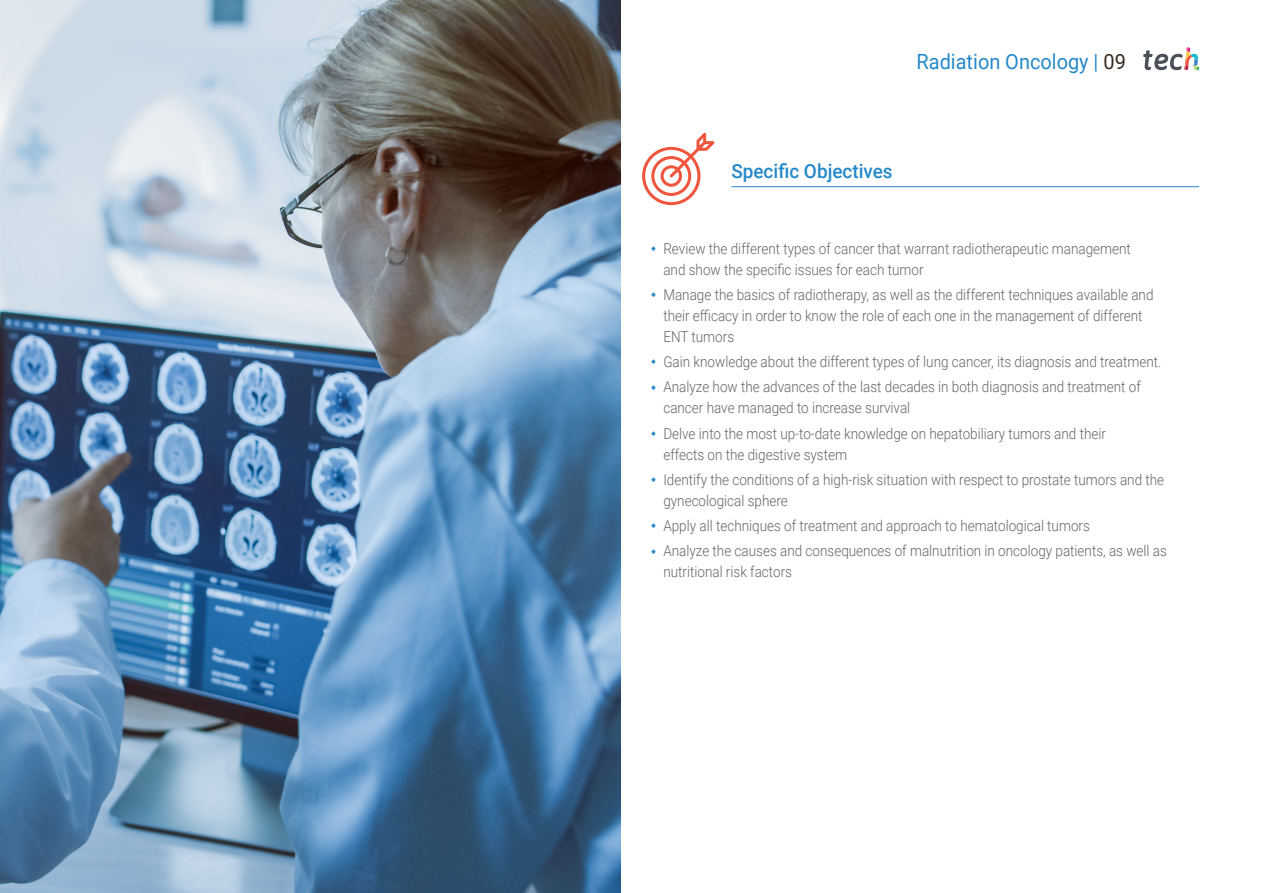
<style>
.page{position:relative;width:1263px;height:893px;background:#fff}
.page>*{position:absolute;margin:0;border:0;box-sizing:border-box;transform-origin:0 0}
.Sección___Pag{font:21px "Roboto";color:#2589c9;scale:.95 1}
.Subtítulo_Pag{font:500 19.5px "Roboto";color:#2589c9}
.t1{font:300 15px/21px "Roboto";color:#63656a;scale:.9 1}
.s1{color:#342d1f}
</style>
<div class="page">
<img style="left:0;top:0;width:621px;height:893px">
<svg style="left:1143px;top:47px;width:56px;height:24px"></svg>
<hr style="left:731px;top:186px;width:468px;height:1px;background:#2589c9">
<svg style="left:642px;top:133px;width:72px;height:72px"></svg>
<p class="Sección___Pag" style="left:916px;top:47px;width:222px">Radiation Oncology | <span class="s1">09</span></p>
<p class="Subtítulo_Pag" style="left:731px;top:158px;width:163px">Specific Objectives</p>
<p class="t1" style="left:663px;top:237px;width:521px">Review the different types of cancer that warrant radiotherapeutic management and show the specific issues for each tumor</p>
<p class="t1" style="left:663px;top:283px;width:546px">Manage the basics of radiotherapy, as well as the different techniques available and their efficacy in order to know the role of each one in the management of different<br>ENT tumors</p>
<p class="t1" style="left:663px;top:351px;width:555px">Gain knowledge about the different types of lung cancer, its diagnosis and treatment.</p>
<p class="t1" style="left:663px;top:376px;width:532px">Analyze how the advances of the last decades in both diagnosis and treatment of cancer have managed to increase survival</p>
<p class="t1" style="left:663px;top:422px;width:493px">Delve into the most up-to-date knowledge on hepatobiliary tumors and their effects on the digestive system</p>
<p class="t1" style="left:663px;top:468px;width:558px">Identify the conditions of a high-risk situation with respect to prostate tumors and the gynecological sphere</p>
<p class="t1" style="left:663px;top:515px;width:475px">Apply all techniques of treatment and approach to hematological tumors</p>
<p class="t1" style="left:663px;top:540px;width:561px">Analyze the causes and consequences of malnutrition in oncology patients, as well as nutritional risk factors</p>
</div>
